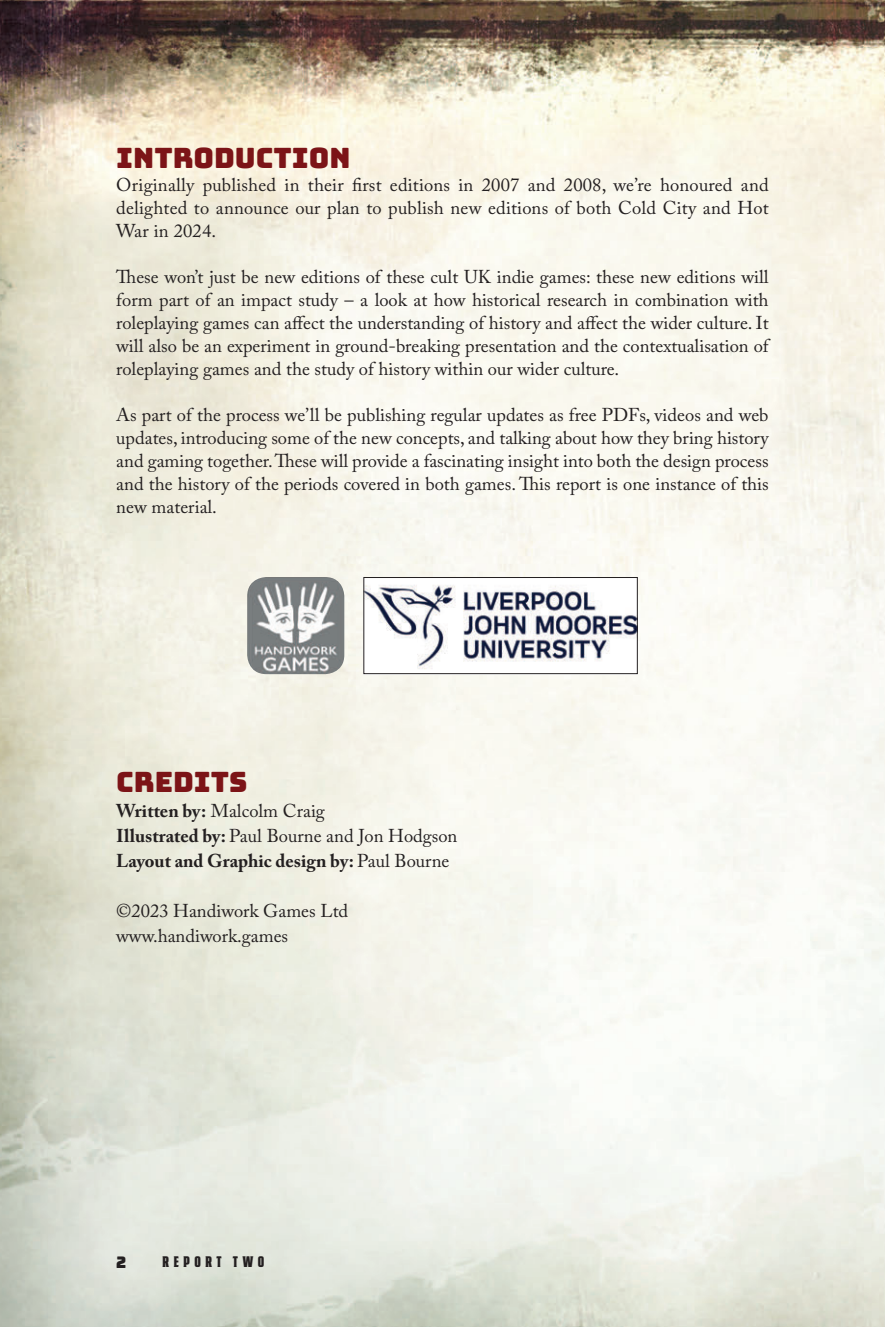
<style>
.page{position:relative;width:885px;height:1327px;background:#fff}
.page>*{position:absolute;margin:0;border:0;box-sizing:border-box;transform-origin:0 0}
.Level2{font:28px "Bungee";color:#7c1417}
.t1{font:18.4px/23px "Adobe Caslon Pro";color:#231f20;text-align:justify}
.t2{font:700 18.4px "Adobe Caslon Pro";color:#231f20}
.t3{font:16px "Bungee";color:#231f20}
.t4{font:extra-condensed 14px "Guildhall";letter-spacing:.33em;color:#231f20}
.s1{font-weight:700}
.s2{font-weight:400}
</style>
<div class="page">
<img style="left:0;top:0;width:885px;height:1327px">
<img style="left:247px;top:577px;width:97px;height:97px">
<img style="left:365px;top:579px;width:270px;height:93px">
<div style="left:363px;top:577px;width:274px;height:97px;border:1px solid #231f20"></div>
<p class="Level2" style="left:116px;top:142px;width:236px">INTRODUCTION</p>
<p class="t1" style="left:116px;top:173px;width:654px">Originally published in their first editions in 2007 and 2008, we’re honoured and delighted to announce our plan to publish new editions of both Cold City and Hot War in 2024.</p>
<p class="t1" style="left:116px;top:265px;width:653px">These won’t just be new editions of these cult UK indie games: these new editions will form part of an impact study – a look at how historical research in combination with roleplaying games can affect the understanding of history and affect the wider culture. It will also be an experiment in ground-breaking presentation and the contextualisation of roleplaying games and the study of history within our wider culture.</p>
<p class="t1" style="left:116px;top:403px;width:654px">As part of the process we’ll be publishing regular updates as free PDFs, videos and web updates, introducing some of the new concepts, and talking about how they bring history and gaming together. These will provide a fascinating insight into both the design process and the history of the periods covered in both games. This report is one instance of this new material.</p>
<p class="Level2" style="left:116px;top:766px;width:133px">CREDITS</p>
<p class="t1" style="left:116px;top:799px;width:210px"><span class="s1">Written by:</span> Malcolm Craig</p>
<p class="t1" style="left:116px;top:824px;width:342px"><span class="s1">Illustrated by:</span> Paul Bourne and Jon Hodgson</p>
<p class="t2" style="left:116px;top:850px;width:334px">Layout and Graphic design by: <span class="s2">Paul Bourne</span></p>
<p class="t1" style="left:116px;top:899px;width:233px">©2023 Handiwork Games Ltd</p>
<p class="t1" style="left:116px;top:924px;width:173px">www.handiwork.games</p>
<p class="t3" style="left:116px;top:1253px;width:12px">2</p>
<p class="t4" style="left:162px;top:1253px;width:103px">REPORT TWO</p>
</div>
